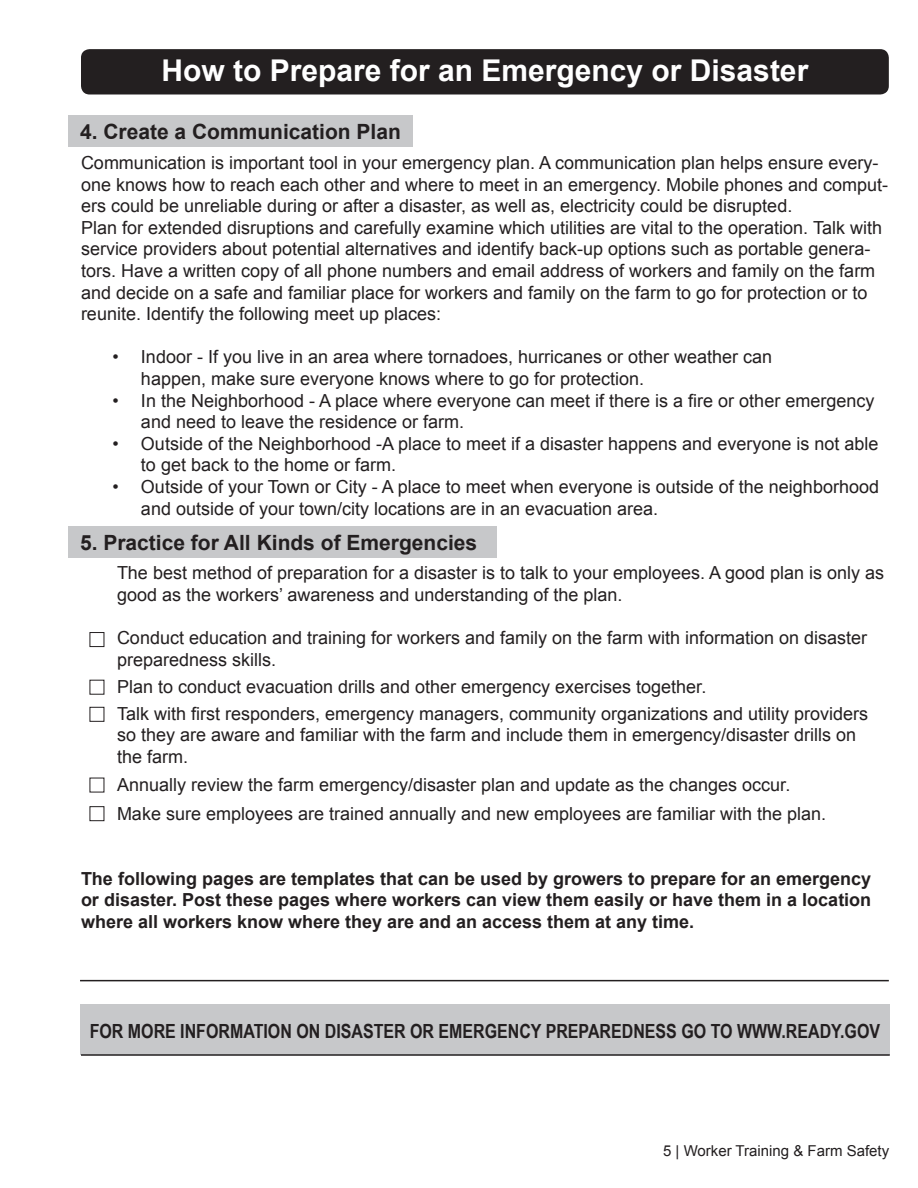
<style>
.page{position:relative;width:918px;height:1188px;background:#fff}
.page>*{position:absolute;margin:0;border:0;box-sizing:border-box;transform-origin:0 0}
.t1{font:700 30px "Arial";color:#fff}
.t2{font:700 21px "Arial";color:#231f20}
.t3{font:700 19.5px "Arial Narrow";color:#231f20}
.t4{font:18px/21.6px "Arial";color:#231f20}
.t5{font:700 18px/21.6px "Arial";color:#231f20;text-align:justify}
.t6{font:15px "Arial";color:#231f20}
</style>
<div class="page">
<div style="left:80px;top:1004px;width:810px;height:51px;background:#c7c8ca"></div>
<div style="left:81px;top:49px;width:808px;height:46px;background:#231f20;border-radius:9px"></div>
<div style="left:68px;top:116px;width:344px;height:31px;background:#c7c8ca"></div>
<div style="left:68px;top:527px;width:429px;height:31px;background:#c7c8ca"></div>
<div style="left:90px;top:632px;width:14px;height:15px;border:1px solid #231f20"></div>
<div style="left:90px;top:707px;width:14px;height:15px;border:1px solid #231f20"></div>
<div style="left:90px;top:806px;width:14px;height:15px;border:1px solid #231f20"></div>
<hr style="left:80px;top:980px;width:809px;height:1px;background:#231f20">
<hr style="left:81px;top:1054px;width:809px;height:2px;background:#231f20">
<p class="t1" style="left:161px;top:49px;width:648px">How to Prepare for an Emergency or Disaster</p>
<p class="t2" style="left:80px;top:117px;width:322px">4. Create a Communication Plan</p>
<p class="t4" style="left:81px;top:152px;width:809px">Communication is important tool in your emergency plan. A communication plan helps ensure every&shy;one knows how to reach each other and where to meet in an emergency. Mobile phones and comput&shy;ers could be unreliable during or after a disaster, as well as, electricity could be disrupted.</p>
<p class="t4" style="left:81px;top:217px;width:803px">Plan for extended disruptions and carefully examine which utilities are vital to the operation. Talk with service providers about potential alternatives and identify back-up options such as portable genera&shy;tors. Have a written copy of all phone numbers and email address of workers and family on the farm and decide on a safe and familiar place for workers and family on the farm to go for protection or to reunite. Identify the following meet up places:</p>
<p class="t4" style="left:112px;top:346px;width:661px">• Indoor - If you live in an area where tornadoes, hurricanes or other weather can</p>
<p class="t4" style="left:141px;top:368px;width:505px">happen, make sure everyone knows where to go for protection.</p>
<p class="t4" style="left:141px;top:390px;width:735px;text-indent:-28px">• In the Neighborhood - A place where everyone can meet if there is a fire or other emergency and need to leave the residence or farm.</p>
<p class="t4" style="left:141px;top:433px;width:739px;text-indent:-28px">• Outside of the Neighborhood -A place to meet if a disaster happens and everyone is not able to get back to the home or farm.</p>
<p class="t4" style="left:141px;top:476px;width:740px;text-indent:-28px">• Outside of your Town or City - A place to meet when everyone is outside of the neighborhood and outside of your town/city locations are in an evacuation area.</p>
<p class="t2" style="left:80px;top:528px;width:399px">5. Practice for All Kinds of Emergencies</p>
<p class="t4" style="left:117px;top:562px;width:769px">The best method of preparation for a disaster is to talk to your employees. A good plan is only as good as the workers’ awareness and understanding of the plan.</p>
<p class="t4" style="left:117px;top:627px;width:752px">Conduct education and training for workers and family on the farm with information on disaster preparedness skills.</p>
<p class="t4" style="left:117px;top:676px;width:591px">Plan to conduct evacuation drills and other emergency exercises together.</p>
<p class="t4" style="left:117px;top:703px;width:753px">Talk with first responders, emergency managers, community organizations and utility providers so they are aware and familiar with the farm and include them in emergency/disaster drills on</p>
<p class="t4" style="left:117px;top:746px;width:73px">the farm.</p>
<p class="t4" style="left:117px;top:775px;width:675px">Annually review the farm emergency/disaster plan and update as the changes occur.</p>
<p class="t4" style="left:117px;top:803px;width:711px">Make sure employees are trained annually and new employees are familiar with the plan.</p>
<p class="t5" style="left:81px;top:868px;width:792px">The following pages are templates that can be used by growers to prepare for an emergency or disaster. Post these pages where workers can view them easily or have them in a location where all workers know where they are and an access them at any time.</p>
<p class="t3" style="left:90px;top:1016px;width:792px">FOR MORE INFORMATION ON DISASTER OR EMERGENCY PREPAREDNESS GO TO WWW.READY.GOV</p>
<p class="t6" style="left:663px;top:1141px;width:228px">5 | Worker Training &amp; Farm Safety</p>
</div>
